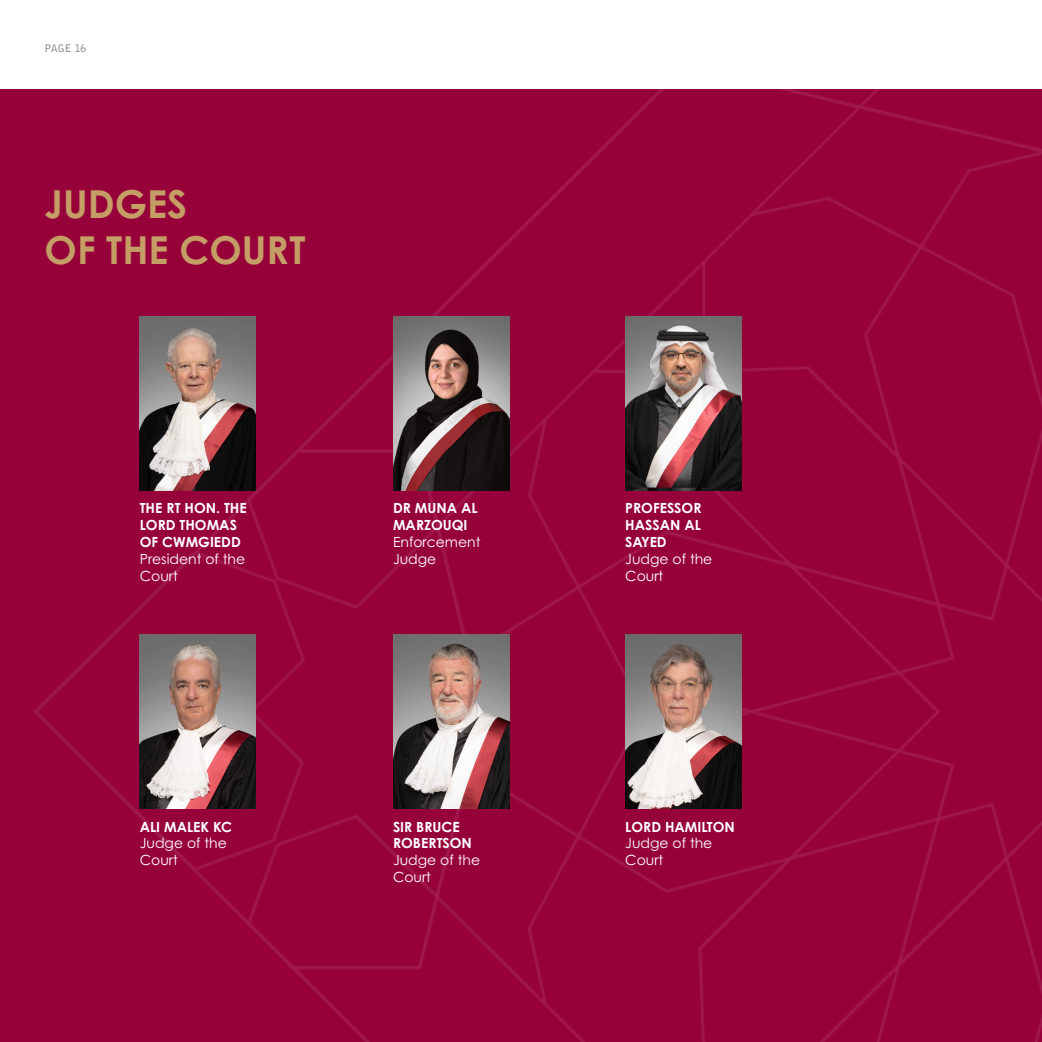
<style>
.page{position:relative;width:1042px;height:1042px;background:#fff}
.page>*{position:absolute;margin:0;border:0;box-sizing:border-box;transform-origin:0 0}
.head_line{font:700 38.5px/46.2px "Century Gothic Pro";color:#c59e65}
.sub_2{font:700 14px/16.8px "Century Gothic Pro";color:#fff}
.Sub_title{font:14px/16.8px "Century Gothic Pro";color:#fff}
.t1{font:700 10.5px "Bell Gothic Std";color:#939598}
</style>
<div class="page">
<div style="left:0;top:89px;width:1042px;height:953px;background:#97013a"></div>
<img style="left:140px;top:317px;width:116px;height:173px">
<img style="left:625px;top:317px;width:116px;height:173px">
<img style="left:625px;top:635px;width:116px;height:173px">
<img style="left:140px;top:635px;width:116px;height:173px">
<img style="left:393px;top:635px;width:116px;height:173px">
<img style="left:393px;top:317px;width:116px;height:173px">
<p class="t1" style="left:45px;top:42px;width:43px">PAGE 16</p>
<p class="head_line" style="left:45px;top:181px;width:262px">JUDGES<br>OF THE COURT</p>
<p class="sub_2" style="left:140px;top:500px;width:108px">THE RT HON. THE<br>LORD THOMAS<br>OF CWMGIEDD</p>
<p class="Sub_title" style="left:140px;top:550px;width:107px">President of the<br>Court</p>
<p class="sub_2" style="left:393px;top:500px;width:86px">DR MUNA AL<br>MARZOUQI</p>
<p class="Sub_title" style="left:393px;top:533px;width:89px">Enforcement<br>Judge</p>
<p class="sub_2" style="left:140px;top:818px;width:94px">ALI MALEK KC</p>
<p class="Sub_title" style="left:140px;top:835px;width:89px">Judge of the<br>Court</p>
<p class="sub_2" style="left:393px;top:818px;width:80px">SIR BRUCE<br>ROBERTSON</p>
<p class="Sub_title" style="left:393px;top:851px;width:89px">Judge of the<br>Court</p>
<p class="sub_2" style="left:625px;top:500px;width:78px;text-align:justify">PROFESSOR HASSAN AL SAYED</p>
<p class="Sub_title" style="left:625px;top:550px;width:89px">Judge of the<br>Court</p>
<p class="sub_2" style="left:625px;top:818px;width:111px">LORD HAMILTON</p>
<p class="Sub_title" style="left:625px;top:835px;width:89px">Judge of the<br>Court</p>
</div>
